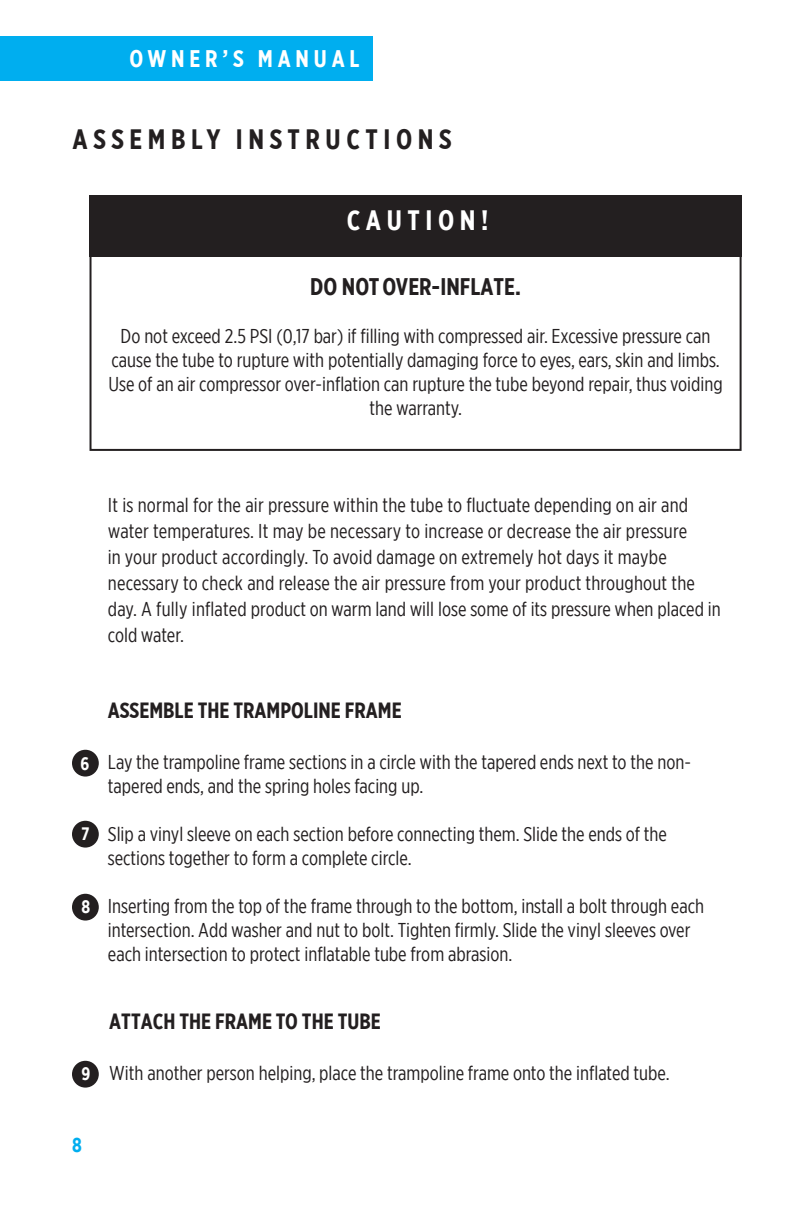
<style>
.page{position:relative;width:792px;height:1224px;background:#fff}
.page>*{position:absolute;margin:0;border:0;box-sizing:border-box;transform-origin:0 0}
.t1{font:700 28px "Gotham X Narrow";letter-spacing:.2em;color:#231f20}
.t2{font:700 28px "Gotham X Narrow";letter-spacing:.2em;color:#fff}
.t3{font:700 24px "Gotham X Narrow";color:#231f20}
.t4{font:700 24px "Gotham X Narrow";letter-spacing:.2em;color:#fff}
.t5{font:700 22px "Gotham X Narrow";color:#231f20}
.t6{font:20px/24px "Gotham X Narrow";color:#231f20}
.t7{font:700 20px "Gotham X Narrow";color:#00aeef}
.t8{font:700 18px "Gotham X Narrow";color:#fff}
.s1{font-weight:700;font-size:18px;color:#fff}
</style>
<div class="page">
<div style="left:90px;top:195px;width:652px;height:62px;background:#231f20"></div>
<div style="left:90px;top:195px;width:652px;height:256px;border:2px solid #231f20"></div>
<div style="left:72px;top:750px;width:27px;height:27px;background:#231f20;border-radius:50%"></div>
<div style="left:72px;top:821px;width:27px;height:27px;background:#231f20;border-radius:50%"></div>
<div style="left:72px;top:894px;width:27px;height:27px;background:#231f20;border-radius:50%"></div>
<div style="left:72px;top:1061px;width:27px;height:27px;background:#231f20;border-radius:50%"></div>
<div style="left:0;top:37px;width:372px;height:44px;background:#00aeef"></div>
<p class="t4" style="left:129px;top:44px;width:232px">OWNER’S MANUAL</p>
<h1 class="t1" style="left:73px;top:122px;width:381px">ASSEMBLY INSTRUCTIONS</h1>
<h1 class="t2" style="left:347px;top:203px;width:143px">CAUTION!</h1>
<p class="t3" style="left:310px;top:272px;width:212px">DO NOT OVER-INFLATE.</p>
<p class="t6" style="left:108px;top:323px;width:616px;text-align:center">Do not exceed 2.5 PSI (0,17 bar) if filling with compressed air. Excessive pressure can cause the tube to rupture with potentially damaging force to eyes, ears, skin and limbs.<br>Use of an air compressor over-inflation can rupture the tube beyond repair, thus voiding the warranty.</p>
<p class="t6" style="left:108px;top:492px;width:615px;line-height:26px">It is normal for the air pressure within the tube to fluctuate depending on air and water temperatures. It may be necessary to increase or decrease the air pressure<br>in your product accordingly. To avoid damage on extremely hot days it maybe necessary to check and release the air pressure from your product throughout the day. A fully inflated product on warm land will lose some of its pressure when placed in cold water.</p>
<p class="t8" style="left:81px;top:752px;width:10px">6</p>
<p class="t8" style="left:81px;top:823px;width:10px">7</p>
<p class="t8" style="left:81px;top:896px;width:10px">8</p>
<p class="t5" style="left:108px;top:697px;width:295px">ASSEMBLE THE TRAMPOLINE FRAME</p>
<p class="t6" style="left:108px;top:749px;width:585px">Lay the trampoline frame sections in a circle with the tapered ends next to the non&shy;tapered ends, and the spring holes facing up.</p>
<p class="t6" style="left:108px;top:821px;width:561px">Slip a vinyl sleeve on each section before connecting them. Slide the ends of the sections together to form a complete circle.</p>
<p class="t6" style="left:108px;top:893px;width:598px">Inserting from the top of the frame through to the bottom, install a bolt through each intersection. Add washer and nut to bolt. Tighten firmly. Slide the vinyl sleeves over each intersection to protect inflatable tube from abrasion.</p>
<p class="t5" style="left:109px;top:1008px;width:273px">ATTACH THE FRAME TO THE TUBE</p>
<p class="t6" style="left:81px;top:1060px;width:590px"><span class="s1">9</span> With another person helping, place the trampoline frame onto the inflated tube.</p>
<p class="t7" style="left:72px;top:1133px;width:11px">8</p>
</div>
